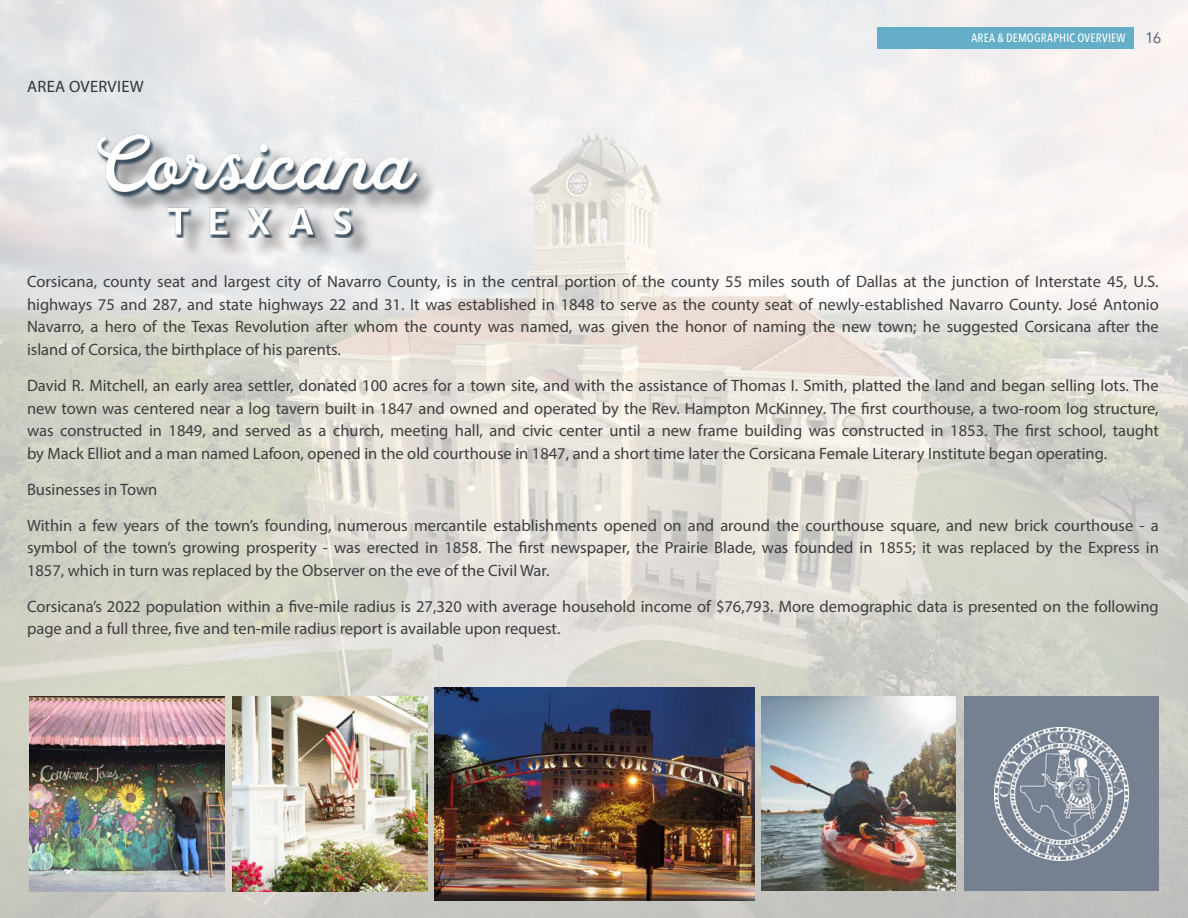
<style>
.page{position:relative;width:1188px;height:918px;background:#fff}
.page>*{position:absolute;margin:0;border:0;box-sizing:border-box;transform-origin:0 0}
.BODY{font:16.5px/22.5px "Myriad Pro";color:#3e3e3f;text-align:justify}
.Page_title_upper_lef{font:16.5px "Myriad Pro";letter-spacing:.02em;color:#2f343a}
.page_number_right{font:15px "Avenir Next LT Pro";color:#465766}
.Master_Right_page{font:500 condensed 12px "Avenir Next LT Pro";letter-spacing:.015em;color:#fff}
</style>
<div class="page">
<img style="left:0;top:0;width:1188px;height:918px">
<div style="left:101px;top:137px;width:339px;height:122px;background:#231f20;opacity:.4"></div>
<img style="left:98px;top:134px;width:323px;height:104px">
<img style="left:434px;top:687px;width:320px;height:213px">
<div style="left:877px;top:27px;width:257px;height:21px;background:#64aec8"></div>
<div style="left:964px;top:697px;width:195px;height:194px;background:#758091"></div>
<img style="left:995px;top:727px;width:133px;height:134px">
<img style="left:30px;top:697px;width:194px;height:194px">
<img style="left:233px;top:697px;width:194px;height:194px">
<img style="left:761px;top:697px;width:195px;height:194px">
<p class="Page_title_upper_lef" style="left:27px;top:76px;width:118px">AREA OVERVIEW</p>
<p class="Master_Right_page" style="left:971px;top:31px;width:156px">AREA &amp; DEMOGRAPHIC OVERVIEW</p>
<p class="page_number_right" style="left:1145px;top:29px;width:18px">16</p>
<p class="BODY" style="left:27px;top:270px;width:1133px">Corsicana, county seat and largest city of Navarro County, is in the central portion of the county 55 miles south of Dallas at the junction of Interstate 45, U.S. highways 75 and 287, and state highways 22 and 31. It was established in 1848 to serve as the county seat of newly-established Navarro County. José Antonio Navarro, a hero of the Texas Revolution after whom the county was named, was given the honor of naming the new town; he suggested Corsicana after the island of Corsica, the birthplace of his parents.</p>
<p class="BODY" style="left:27px;top:374px;width:1133px">David R. Mitchell, an early area settler, donated 100 acres for a town site, and with the assistance of Thomas I. Smith, platted the land and began selling lots. The new town was centered near a log tavern built in 1847 and owned and operated by the Rev. Hampton McKinney. The first courthouse, a two-room log structure, was constructed in 1849, and served as a church, meeting hall, and civic center until a new frame building was constructed in 1853. The first school, taught by Mack Elliot and a man named Lafoon, opened in the old courthouse in 1847, and a short time later the Corsicana Female Literary Institute began operating.</p>
<p class="BODY" style="left:27px;top:477px;width:132px">Businesses in Town</p>
<p class="BODY" style="left:27px;top:513px;width:1133px">Within a few years of the town’s founding, numerous mercantile establishments opened on and around the courthouse square, and new brick courthouse - a symbol of the town’s growing prosperity - was erected in 1858. The first newspaper, the Prairie Blade, was founded in 1855; it was replaced by the Express in 1857, which in turn was replaced by the Observer on the eve of the Civil War.</p>
<p class="BODY" style="left:27px;top:594px;width:1133px">Corsicana’s 2022 population within a five-mile radius is 27,320 with average household income of $76,793. More demographic data is presented on the following page and a full three, five and ten-mile radius report is available upon request.</p>
</div>
